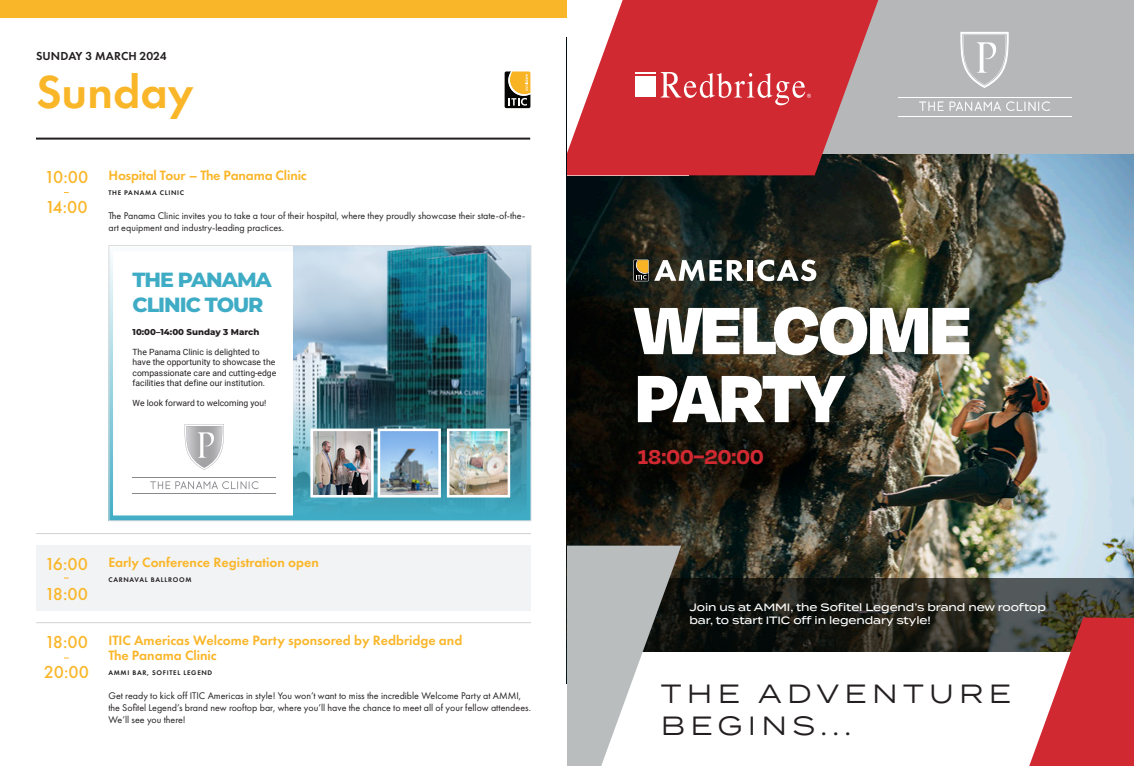
<style>
.page{position:relative;width:1134px;height:766px;background:#fff}
.page>*{position:absolute;margin:0;border:0;box-sizing:border-box;transform-origin:0 0}
.t1{font:900 76.9px/67.9px "Degular";letter-spacing:-.025em;color:#fff}
.AGENDA_Day{font:600 48px "Futura PT";color:#fab629}
.t2{font:26.3px/31.6px "Termina";letter-spacing:.2em;color:#231f20}
.t3{font:700 23.1px "Degular";color:#d12931}
.t4{font:800 20.5px/24.6px "Montserrat";letter-spacing:-.05em;color:#3facc5}
.AGENDA_Time{font:500 18px "Futura PT";color:#fab629}
.AGENDA_Title{font:600 14px "Futura PT";color:#fab629}
.AGENDA_Paragraph{font:600 14px "Futura PT";color:#fab629}
.AGENDA_Title-2{font:600 12px "Futura PT";letter-spacing:.01em;color:#231f20}
.t5{font:500 10.6px/12.7px "Termina";letter-spacing:-.01em;color:#fff}
.AGENDA_Title-3{font:10px/12px "Futura PT";color:#231f20}
.t6{font:8.5px/10.2px "Roboto";color:#231f20}
.t7{font:800 8.5px "Montserrat";color:#231f20}
.AGENDA_Title-4{font:600 7px "Futura PT";letter-spacing:.1em;color:#231f20}
</style>
<div class="page">
<div style="left:0;top:0;width:567px;height:18px;background:#fab629"></div>
<hr style="left:36px;top:137px;width:494px;height:2px;background:#231f20">
<svg style="left:505px;top:71px;width:25px;height:37px"></svg>
<hr style="left:36px;top:622px;width:495px;height:1px;background:#d1d2d4">
<hr style="left:36px;top:533px;width:495px;height:1px;background:#d1d2d4">
<div style="left:36px;top:545px;width:495px;height:65px;background:#f2f3f4"></div>
<img style="left:110px;top:247px;width:419px;height:272px">
<img style="left:451px;top:432px;width:55px;height:61px">
<div style="left:310px;top:428px;width:64px;height:69px;border:3px solid #fff"></div>
<div style="left:378px;top:428px;width:63px;height:69px;border:3px solid #fff"></div>
<div style="left:447px;top:428px;width:63px;height:69px;border:3px solid #fff"></div>
<div style="left:108px;top:245px;width:423px;height:276px;border:1px solid #dcdddf"></div>
<img style="left:567px;top:153px;width:567px;height:425px">
<svg style="left:681px;top:578px;width:453px;height:74px;background:#252721"></svg>
<div style="left:567px;top:0;width:567px;height:153px;background:#b5b7b9"></div>
<svg style="left:633px;top:259px;width:111px;height:22px"></svg>
<div style="left:747px;top:260px;width:6px;height:21px;background:#fff"></div>
<svg style="left:757px;top:259px;width:59px;height:22px"></svg>
<svg style="left:567px;top:0;width:311px;height:175px;background:#cd484e"></svg>
<div style="left:635px;top:76px;width:20px;height:21px;background:#fff"></div>
<hr style="left:635px;top:72px;width:20px;height:2px;background:#fff">
<svg style="left:661px;top:72px;width:150px;height:33px;background:#da535a"></svg>
<svg style="left:919px;top:101px;width:24px;height:10px"></svg>
<svg style="left:950px;top:101px;width:100px;height:10px"></svg>
<hr style="left:898px;top:116px;width:173px;height:1px;background:#fff">
<hr style="left:898px;top:97px;width:173px;height:1px;background:#fff">
<svg style="left:960px;top:31px;width:49px;height:57px"></svg>
<svg style="left:567px;top:545px;width:114px;height:221px"></svg>
<svg style="left:1029px;top:617px;width:105px;height:149px"></svg>
<p class="AGENDA_Title-2" style="left:36px;top:49px;width:132px">SUNDAY 3 MARCH 2024</p>
<p class="AGENDA_Day" style="left:36px;top:62px;width:159px">Sunday</p>
<p class="AGENDA_Time" style="left:44px;top:166px;width:45px">10:00</p>
<p class="AGENDA_Time" style="left:45px;top:196px;width:44px">14:00</p>
<p class="AGENDA_Title" style="left:108px;top:166px;width:200px">Hospital Tour – The Panama Clinic</p>
<p class="AGENDA_Title-4" style="left:108px;top:188px;width:77px">THE PANAMA CLINIC</p>
<p class="AGENDA_Title-3" style="left:108px;top:209px;width:418px">The Panama Clinic invites you to take a tour of their hospital, where they proudly showcase their state-of-the&shy;art equipment and industry-leading practices.</p>
<p class="t4" style="left:133px;top:266px;width:141px">THE PANAMA<br>CLINIC TOUR</p>
<p class="t7" style="left:133px;top:325px;width:128px">10:00–14:00 Sunday 3 March</p>
<p class="t6" style="left:133px;top:346px;width:145px">The Panama Clinic is delighted to have the opportunity to showcase the compassionate care and cutting-edge facilities that define our institution.</p>
<p class="t6" style="left:133px;top:398px;width:135px">We look forward to welcoming you!</p>
<p class="AGENDA_Time" style="left:45px;top:553px;width:45px">16:00</p>
<p class="AGENDA_Time" style="left:45px;top:583px;width:45px">18:00</p>
<p class="AGENDA_Time" style="left:45px;top:631px;width:45px">18:00</p>
<p class="AGENDA_Time" style="left:44px;top:661px;width:47px">20:00</p>
<p class="AGENDA_Paragraph" style="left:108px;top:553px;width:212px">Early Conference Registration open</p>
<p class="AGENDA_Title-4" style="left:108px;top:575px;width:85px">CARNAVAL BALLROOM</p>
<p class="AGENDA_Title" style="left:108px;top:631px;width:355px">ITIC Americas Welcome Party sponsored by Redbridge and</p>
<p class="AGENDA_Title" style="left:108px;top:646px;width:110px">The Panama Clinic</p>
<p class="AGENDA_Title-4" style="left:108px;top:668px;width:105px">AMMI BAR, SOFITEL LEGEND</p>
<p class="AGENDA_Title-3" style="left:108px;top:689px;width:424px">Get ready to kick off ITIC Americas in style! You won’t want to miss the incredible Welcome Party at AMMI, the Sofitel Legend’s brand new rooftop bar, where you’ll have the chance to meet all of your fellow attendees.<br>We’ll see you there!</p>
<p class="t1" style="left:635px;top:291px;width:339px">WELCOME<br>PARTY</p>
<p class="t3" style="left:638px;top:441px;width:127px">18:00–20:00</p>
<p class="t5" style="left:689px;top:600px;width:358px">Join us at AMMI, the Sofitel Legend’s brand new rooftop bar, to start ITIC off in legendary style!</p>
<p class="t2" style="left:661px;top:676px;width:352px">THE ADVENTURE<br>BEGINS...</p>
</div>
